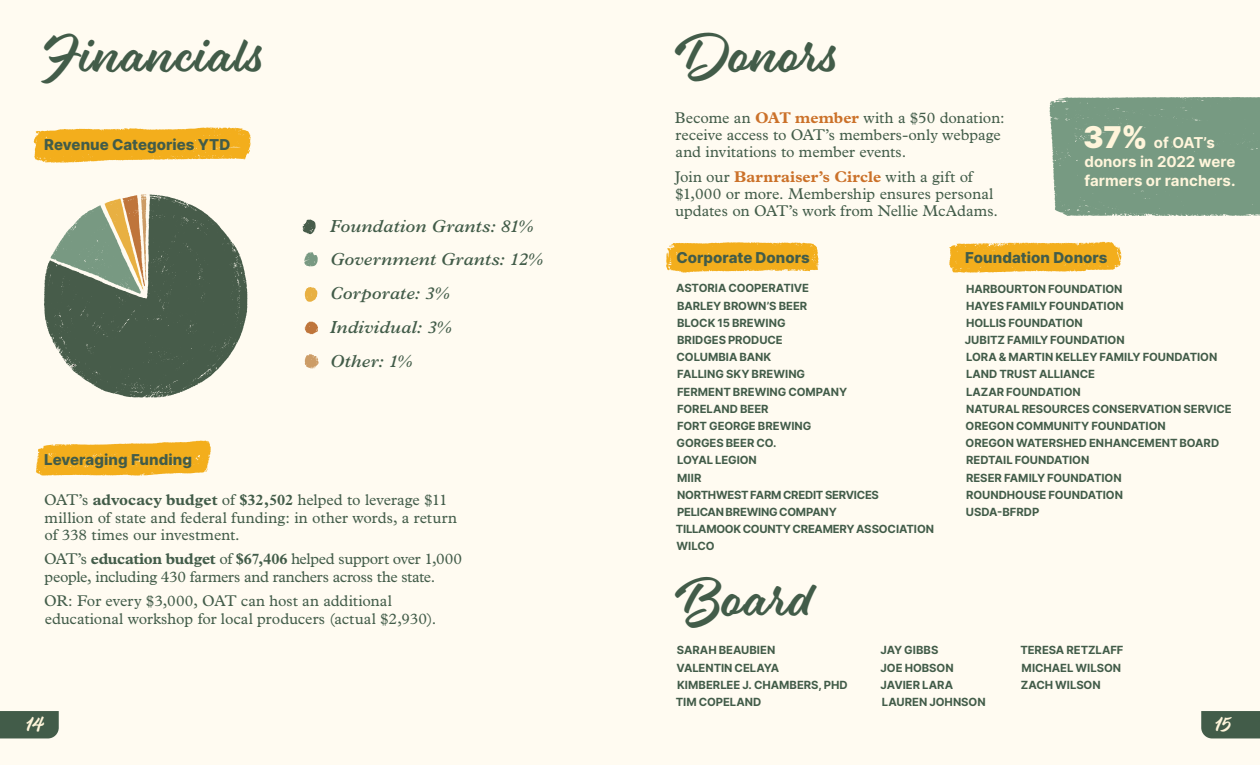
<style>
.page{position:relative;width:1260px;height:765px;background:#fff}
.page>*{position:absolute;margin:0;border:0;box-sizing:border-box;transform-origin:0 0}
.t1{font:50px "Eds Market Main Script";letter-spacing:.04em;color:#425c49}
.t2{font:50px "Eds Market Main Script";letter-spacing:.06em;color:#425c49}
.t3{font:20px "Eds Market Main Script";color:#fff5db}
.t4{font:italic 600 17.5px/33.8px "Plantin MT Pro";letter-spacing:.01em;color:#425c49}
.t5{font:15.62px/17.2px "Plantin MT Pro";letter-spacing:-.005em;color:#425c49}
.t6{font:800 15px "Inter";letter-spacing:.005em;color:#425c49}
.t7{font:700 15px/18.8px "Inter";color:#fff5db}
.t8{font:700 11.25px/17.2px "Inter";letter-spacing:-.005em;color:#425c49}
.s1{font-weight:700}
.s2{font-weight:700;color:#cb7129}
.s3{font-weight:900;font-size:30px}
</style>
<div class="page">
<div style="left:0;top:0;width:630px;height:765px;background:#fffbf1"></div>
<div style="left:630px;top:0;width:630px;height:765px;background:#fffbf1"></div>
<div style="left:1201px;top:711px;width:59px;height:27px;background:#425c49"></div>
<div style="left:0;top:711px;width:59px;height:27px;background:#425c49"></div>
<svg style="left:666px;top:242px;width:153px;height:31px;background:#f4b737"></svg>
<svg style="left:949px;top:242px;width:173px;height:31px;background:#f4b737"></svg>
<svg style="left:34px;top:127px;width:217px;height:36px;background:#f4ba3d"></svg>
<svg style="left:36px;top:440px;width:175px;height:36px;background:#f4bb40"></svg>
<div style="left:1049px;top:97px;width:211px;height:119px;background:#779a82"></div>
<svg style="left:44px;top:195px;width:204px;height:203px;fill:#475c4a"></svg>
<svg style="left:57px;top:349px;width:20px;height:18px"></svg>
<svg style="left:150px;top:396px;width:10px;height:2px"></svg>
<svg style="left:185px;top:204px;width:4px;height:4px"></svg>
<svg style="left:206px;top:369px;width:4px;height:4px"></svg>
<svg style="left:47px;top:194px;width:115px;height:100px"></svg>
<svg style="left:305px;top:287px;width:12px;height:15px"></svg>
<svg style="left:302px;top:219px;width:14px;height:16px"></svg>
<svg style="left:305px;top:354px;width:14px;height:15px"></svg>
<svg style="left:305px;top:321px;width:13px;height:14px"></svg>
<svg style="left:304px;top:252px;width:14px;height:15px"></svg>
<h1 class="t2" style="left:44px;top:25px;width:221px">Financials</h1>
<h1 class="t1" style="left:675px;top:25px;width:164px">Donors</h1>
<h3 class="t6" style="left:44px;top:133px;width:188px">Revenue Categories YTD</h3>
<h3 class="t6" style="left:44px;top:449px;width:149px">Leveraging Funding</h3>
<h3 class="t4" style="left:330px;top:209px;width:214px">Foundation Grants: 81%<br>Government Grants: 12%<br>Corporate: 3%<br>Individual: 3%<br>Other: 1%</h3>
<h3 class="t5" style="left:44px;top:492px;width:414px">OAT’s <span class="s1">advocacy budget</span> of <span class="s1">$32,502</span> helped to leverage $11 million of state and federal funding: in other words, a return of 338 times our investment.</h3>
<h3 class="t5" style="left:44px;top:551px;width:419px">OAT’s <span class="s1">education budget</span> of <span class="s1">$67,406</span> helped support over 1,000 people, including 430 farmers and ranchers across the state.</h3>
<h3 class="t5" style="left:44px;top:593px;width:394px">OR: For every $3,000, OAT can host an additional educational workshop for local producers (actual $2,930).</h3>
<h3 class="t5" style="left:675px;top:109px;width:331px">Become an <span class="s2">OAT member</span> with a $50 donation: receive access to OAT’s members-only webpage and invitations to member events.</h3>
<h3 class="t5" style="left:675px;top:168px;width:325px">Join our <span class="s2">Barnraiser’s Circle</span> with a gift of $1,000 or more. Membership ensures personal updates on OAT’s work from Nellie McAdams.</h3>
<h3 class="t7" style="left:1084px;top:133px;width:153px"><span class="s3">37%</span> of OAT’s donors in 2022 were farmers or ranchers.</h3>
<h3 class="t6" style="left:676px;top:246px;width:135px">Corporate Donors</h3>
<h3 class="t6" style="left:965px;top:246px;width:144px">Foundation Donors</h3>
<p class="t8" style="left:676px;top:280px;width:260px">ASTORIA COOPERATIVE<br>BARLEY BROWN’S BEER<br>BLOCK 15 BREWING<br>BRIDGES PRODUCE<br>COLUMBIA BANK<br>FALLING SKY BREWING<br>FERMENT BREWING COMPANY<br>FORELAND BEER<br>FORT GEORGE BREWING<br>GORGES BEER CO.<br>LOYAL LEGION<br>MIIR<br>NORTHWEST FARM CREDIT SERVICES<br>PELICAN BREWING COMPANY<br>TILLAMOOK COUNTY CREAMERY ASSOCIATION<br>WILCO</p>
<p class="t8" style="left:965px;top:280px;width:269px">HARBOURTON FOUNDATION<br>HAYES FAMILY FOUNDATION<br>HOLLIS FOUNDATION<br>JUBITZ FAMILY FOUNDATION<br>LORA &amp; MARTIN KELLEY FAMILY FOUNDATION<br>LAND TRUST ALLIANCE<br>LAZAR FOUNDATION<br>NATURAL RESOURCES CONSERVATION SERVICE<br>OREGON COMMUNITY FOUNDATION<br>OREGON WATERSHED ENHANCEMENT BOARD<br>REDTAIL FOUNDATION<br>RESER FAMILY FOUNDATION<br>ROUNDHOUSE FOUNDATION<br>USDA-BFRDP</p>
<h1 class="t1" style="left:675px;top:568px;width:138px">Board</h1>
<p class="t8" style="left:676px;top:641px;width:173px">SARAH BEAUBIEN<br>VALENTIN CELAYA<br>KIMBERLEE J. CHAMBERS, PHD<br>TIM COPELAND</p>
<p class="t8" style="left:881px;top:641px;width:106px">JAY GIBBS<br>JOE HOBSON<br>JAVIER LARA<br>LAUREN JOHNSON</p>
<p class="t8" style="left:1020px;top:641px;width:105px">TERESA RETZLAFF<br>MICHAEL WILSON<br>ZACH WILSON</p>
<h2 class="t3" style="left:26px;top:712px;width:20px">14</h2>
<h2 class="t3" style="left:1215px;top:712px;width:18px">15</h2>
</div>
